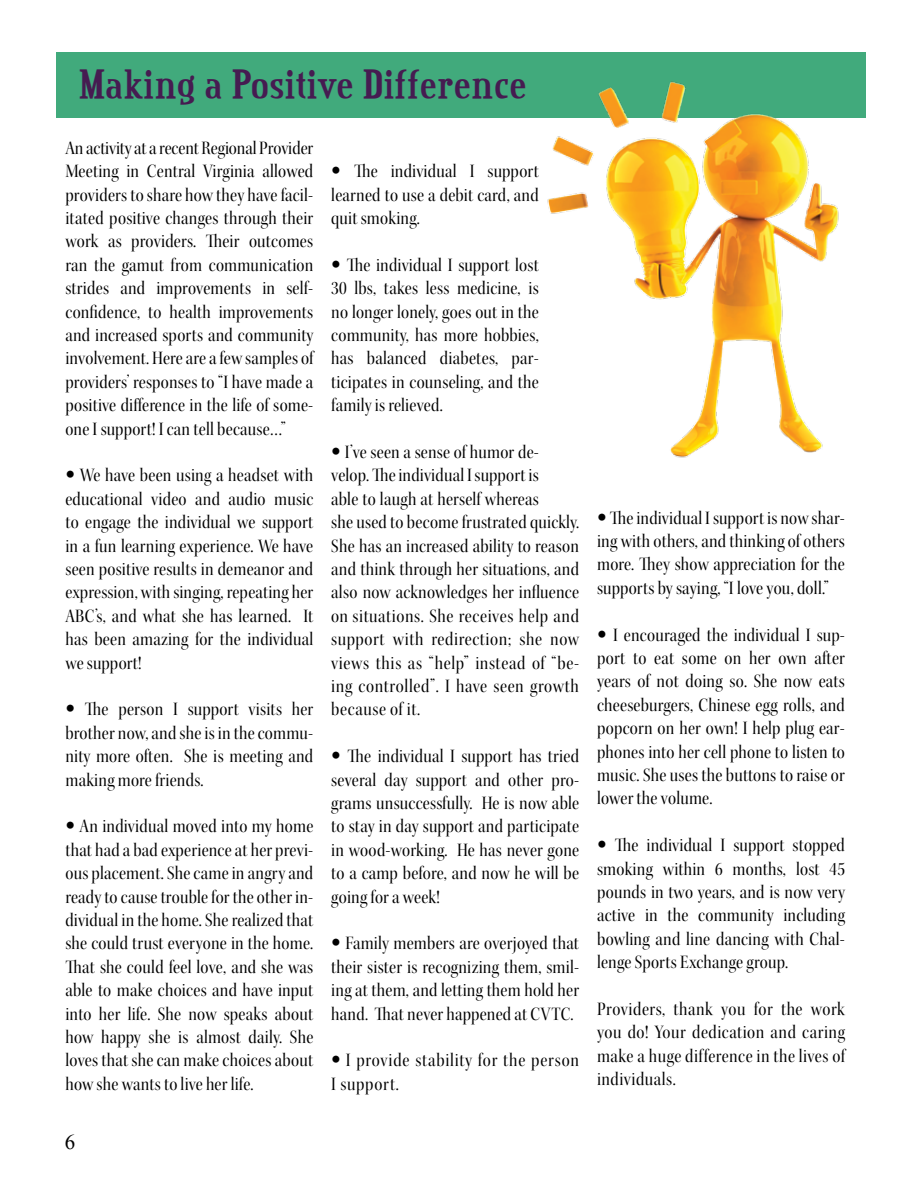
<style>
.page{position:relative;width:918px;height:1188px;background:#fff}
.page>*{position:absolute;margin:0;border:0;box-sizing:border-box;transform-origin:0 0}
.t1{font:700 39px "Credit Valley";letter-spacing:-.01em;color:#461b51}
.t2{font:21px "Times New Roman";color:#000}
.t3{font:19.5px/23.4px "Kepler Std Scn Disp";letter-spacing:.015em;color:#000;text-align:justify}
.t4{font:19.5px/23.4px "Kepler Std Scn Disp";letter-spacing:.04em;color:#000}
.s1{font-family:"Avenir Next Condensed"}
</style>
<div class="page">
<div style="left:56px;top:52px;width:810px;height:66px;background:#41aa7c"></div>
<img style="left:547px;top:81px;width:292px;height:377px">
<h1 class="t1" style="left:78px;top:61px;width:450px">Making a Positive Difference</h1>
<p class="t3" style="left:65px;top:136px;width:249px">An activity at a recent Regional Provider Meeting in Central Virginia allowed providers to share how they have facil&shy;itated positive changes through their work as providers. Their outcomes ran the gamut from communication strides and improvements in self&shy;confidence, to health improvements and increased sports and community involvement. Here are a few samples of providers’ responses to “I have made a positive difference in the life of some&shy;one I support! I can tell because…”</p>
<p class="t3" style="left:65px;top:464px;width:249px"><span class="s1">•</span> We have been using a headset with educational video and audio music to engage the individual we support in a fun learning experience. We have seen positive results in demeanor and expression, with singing, repeating her ABC’s, and what she has learned. It has been amazing for the individual we support!</p>
<p class="t3" style="left:65px;top:698px;width:249px"><span class="s1">•</span> The person I support visits her brother now, and she is in the commu&shy;nity more often. She is meeting and making more friends.</p>
<p class="t3" style="left:65px;top:815px;width:249px"><span class="s1">•</span> An individual moved into my home that had a bad experience at her previ&shy;ous placement. She came in angry and ready to cause trouble for the other in&shy;dividual in the home. She realized that she could trust everyone in the home.<br>That she could feel love, and she was able to make choices and have input into her life. She now speaks about how happy she is almost daily. She loves that she can make choices about how she wants to live her life.</p>
<p class="t2" style="left:65px;top:1128px;width:12px">6</p>
<p class="t3" style="left:331px;top:160px;width:209px"><span class="s1">•</span> The individual I support learned to use a debit card, and quit smoking.</p>
<p class="t3" style="left:331px;top:253px;width:209px"><span class="s1">•</span> The individual I support lost 30 lbs, takes less medicine, is no longer lonely, goes out in the community, has more hobbies, has balanced diabetes, par&shy;ticipates in counseling, and the family is relieved.</p>
<p class="t3" style="left:331px;top:440px;width:249px;text-align:left"><span class="s1">•</span> I’ve seen a sense of humor de&shy;velop. The individual I support is<br>able to laugh at herself whereas<br>she used to become frustrated quickly.<br>She has an increased ability to reason and think through her situations, and also now acknowledges her influence on situations. She receives help and support with redirection; she now views this as “help” instead of “be&shy;ing controlled”. I have seen growth because of it.</p>
<p class="t3" style="left:331px;top:745px;width:249px"><span class="s1">•</span> The individual I support has tried several day support and other pro&shy;grams unsuccessfully. He is now able to stay in day support and participate in wood-working. He has never gone to a camp before, and now he will be going for a week!</p>
<p class="t3" style="left:331px;top:932px;width:249px"><span class="s1">•</span> Family members are overjoyed that their sister is recognizing them, smil&shy;ing at them, and letting them hold her hand. That never happened at CVTC.</p>
<p class="t4" style="left:331px;top:1049px;width:249px"><span class="s1">•</span> I provide stability for the person<br>I support.</p>
<p class="t3" style="left:597px;top:506px;width:249px"><span class="s1">•</span> The individual I support is now shar&shy;ing with others, and thinking of others more. They show appreciation for the supports by saying, “I love you, doll.”</p>
<p class="t3" style="left:597px;top:623px;width:249px"><span class="s1">•</span> I encouraged the individual I sup&shy;port to eat some on her own after years of not doing so. She now eats cheeseburgers, Chinese egg rolls, and popcorn on her own! I help plug ear&shy;phones into her cell phone to listen to music. She uses the buttons to raise or lower the volume.</p>
<p class="t3" style="left:597px;top:834px;width:249px"><span class="s1">•</span> The individual I support stopped smoking within 6 months, lost 45 pounds in two years, and is now very active in the community including bowling and line dancing with Chal&shy;lenge Sports Exchange group.</p>
<p class="t3" style="left:597px;top:997px;width:249px">Providers, thank you for the work you do! Your dedication and caring make a huge difference in the lives of individuals.</p>
</div>
